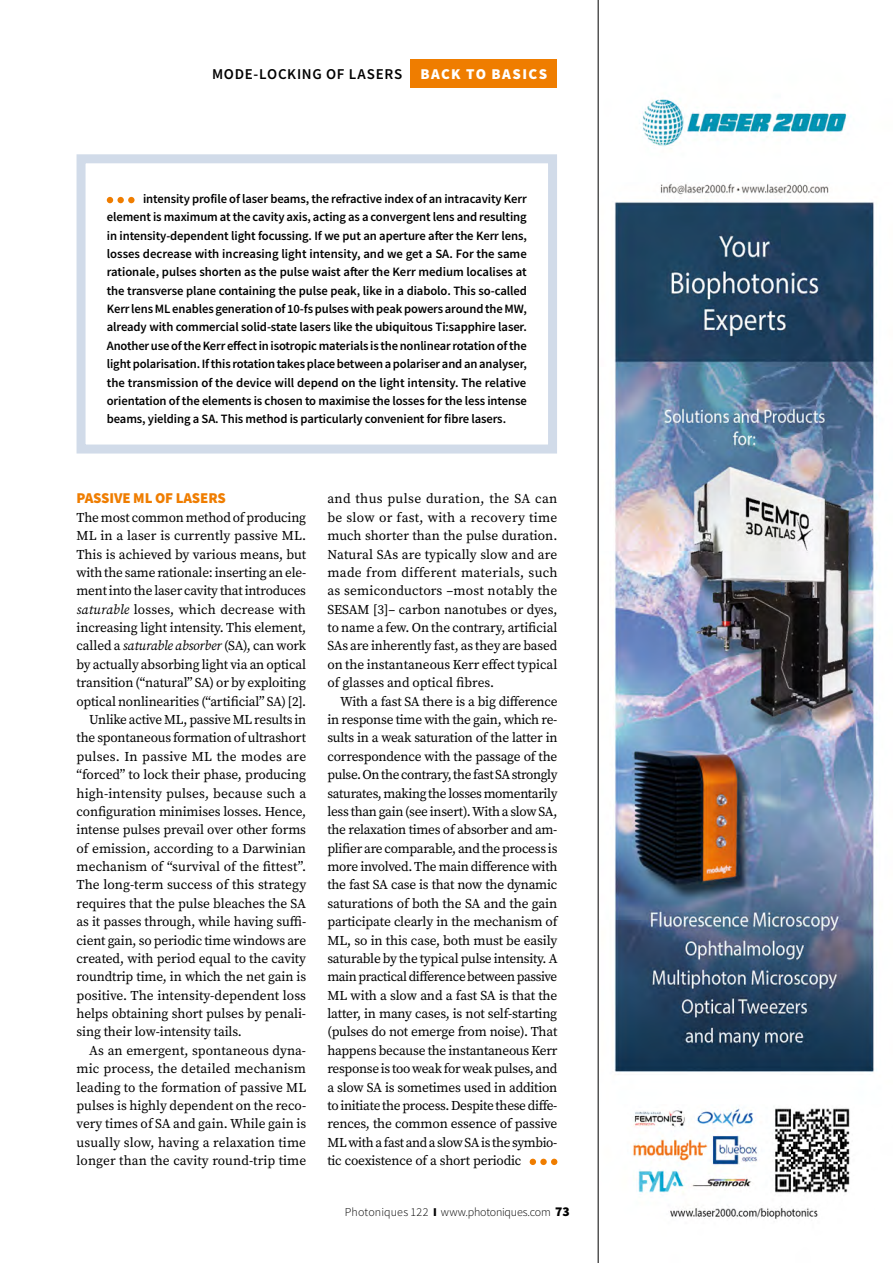
<style>
.page{position:relative;width:893px;height:1263px;background:#fff}
.page>*{position:absolute;margin:0;border:0;box-sizing:border-box;transform-origin:0 0}
.t1{font:600 15px "Source Sans Pro";letter-spacing:.05em;color:#000}
.t2{font:900 15px "Source Sans Pro";letter-spacing:-.01em;color:#ef7d00}
.t3{font:13.5px/18.5px "Source Serif Pro";letter-spacing:-.01em;color:#000;text-align:justify}
.t4{font:13.5px "Source Serif Pro";letter-spacing:.01em;color:#000}
.t5{font:13.5px "Source Serif Pro";letter-spacing:.015em;color:#000}
.t6{font:600 12.75px/18.3px "Source Sans Pro";letter-spacing:-.01em;color:#000;text-align:justify}
.t7{font:300 12px "Source Sans Pro";letter-spacing:.005em;color:#000}
.s1{font-weight:900;color:#fff}
.s2{font-style:italic}
.s3{font-weight:900}
.s4{font-weight:900;font-size:13.5px}
</style>
<div class="page">
<div style="left:411px;top:60px;width:146px;height:28px;background:#ef7d00"></div>
<img style="left:598px;top:0;width:279px;height:1263px">
<svg style="left:530px;top:1159px;width:6px;height:6px"></svg>
<div style="left:540px;top:1159px;width:7px;height:6px;background:#ef7d00;border-radius:50%"></div>
<svg style="left:551px;top:1159px;width:6px;height:6px"></svg>
<div style="left:77px;top:154px;width:480px;height:299px;border:9px solid #d1dbe9"></div>
<svg style="left:107px;top:197px;width:6px;height:6px"></svg>
<div style="left:117px;top:197px;width:7px;height:6px;background:#ef7d00;border-radius:50%"></div>
<div style="left:128px;top:197px;width:7px;height:6px;background:#ef7d00;border-radius:50%"></div>
<p class="t1" style="left:212px;top:64px;width:337px">MODE-LOCKING OF LASERS <span class="s1">BACK TO BASICS</span></p>
<p class="t6" style="left:107px;top:189px;width:422px;text-indent:36px">intensity profile of laser beams, the refractive index of an intracavity Kerr element is maximum at the cavity axis, acting as a convergent lens and resulting in intensity-dependent light focussing. If we put an aperture after the Kerr lens, losses decrease with increasing light intensity, and we get a SA. For the same rationale, pulses shorten as the pulse waist after the Kerr medium localises at the transverse plane containing the pulse peak, like in a diabolo. This so-called Kerr lens ML enables generation of 10-fs pulses with peak powers around the MW, already with commercial solid-state lasers like the ubiquitous Ti:sapphire laser.<br>Another use of the Kerr effect in isotropic materials is the nonlinear rotation of the light polarisation. If this rotation takes place between a polariser and an analyser, the transmission of the device will depend on the light intensity. The relative orientation of the elements is chosen to maximise the losses for the less intense beams, yielding a SA. This method is particularly convenient for fibre lasers.</p>
<p class="t2" style="left:77px;top:488px;width:151px">PASSIVE ML OF LASERS</p>
<p class="t3" style="left:77px;top:508px;width:231px">The most common method of producing</p>
<p class="t3" style="left:77px;top:526px;width:231px">ML in a laser is currently passive ML.</p>
<p class="t3" style="left:77px;top:545px;width:231px">This is achieved by various means, but</p>
<p class="t3" style="left:77px;top:563px;width:231px">with the same rationale: inserting an ele-</p>
<p class="t3" style="left:77px;top:582px;width:231px">ment into the laser cavity that introduces</p>
<p class="t4" style="left:77px;top:600px;width:231px"><span class="s2">saturable</span> losses, which decrease with</p>
<p class="t3" style="left:77px;top:618px;width:231px">increasing light intensity. This element,</p>
<p class="t3" style="left:77px;top:637px;width:231px">called a <span class="s2">saturable absorber</span> (SA), can work</p>
<p class="t3" style="left:77px;top:655px;width:231px">by actually absorbing light via an optical</p>
<p class="t3" style="left:77px;top:673px;width:231px">transition (“natural” SA) or by exploiting</p>
<p class="t3" style="left:77px;top:692px;width:231px">optical nonlinearities (“artificial” SA) [2].</p>
<p class="t3" style="left:89px;top:710px;width:218px">Unlike active ML, passive ML results in</p>
<p class="t3" style="left:77px;top:729px;width:231px">the spontaneous formation of ultrashort</p>
<p class="t5" style="left:77px;top:747px;width:231px">pulses. In passive ML the modes are</p>
<p class="t3" style="left:77px;top:765px;width:231px">“forced” to lock their phase, producing</p>
<p class="t4" style="left:77px;top:784px;width:231px">high-intensity pulses, because such a</p>
<p class="t3" style="left:77px;top:802px;width:231px">configuration minimises losses. Hence,</p>
<p class="t3" style="left:77px;top:820px;width:231px">intense pulses prevail over other forms</p>
<p class="t3" style="left:77px;top:839px;width:231px">of emission, according to a Darwinian</p>
<p class="t3" style="left:77px;top:857px;width:231px">mechanism of “survival of the fittest”.</p>
<p class="t3" style="left:77px;top:876px;width:231px">The long-term success of this strategy</p>
<p class="t3" style="left:77px;top:894px;width:231px">requires that the pulse bleaches the SA</p>
<p class="t3" style="left:77px;top:912px;width:231px">as it passes through, while having suffi-</p>
<p class="t3" style="left:77px;top:931px;width:231px">cient gain, so periodic time windows are</p>
<p class="t3" style="left:77px;top:949px;width:231px">created, with period equal to the cavity</p>
<p class="t3" style="left:77px;top:967px;width:231px">roundtrip time, in which the net gain is</p>
<p class="t3" style="left:77px;top:986px;width:231px">positive. The intensity-dependent loss</p>
<p class="t3" style="left:77px;top:1004px;width:231px">helps obtaining short pulses by penali-</p>
<p class="t3" style="left:77px;top:1023px;width:167px">sing their low-intensity tails.</p>
<p class="t3" style="left:89px;top:1041px;width:218px">As an emergent, spontaneous dyna-</p>
<p class="t4" style="left:77px;top:1060px;width:231px">mic process, the detailed mechanism</p>
<p class="t3" style="left:77px;top:1078px;width:231px">leading to the formation of passive ML</p>
<p class="t3" style="left:77px;top:1096px;width:231px">pulses is highly dependent on the reco-</p>
<p class="t3" style="left:77px;top:1114px;width:231px">very times of SA and gain. While gain is</p>
<p class="t3" style="left:77px;top:1133px;width:231px">usually slow, having a relaxation time</p>
<p class="t3" style="left:77px;top:1151px;width:231px">longer than the cavity round-trip time</p>
<p class="t3" style="left:327px;top:490px;width:232px">and thus pulse duration, the SA can be slow or fast, with a recovery time much shorter than the pulse duration.<br>Natural SAs are typically slow and are made from different materials, such as semiconductors –most notably the SESAM [3]– carbon nanotubes or dyes, to name a few. On the contrary, artificial SAs are inherently fast, as they are based on the instantaneous Kerr effect typical of glasses and optical fibres.</p>
<p class="t3" style="left:327px;top:692px;width:232px;text-indent:13px">With a fast SA there is a big difference in response time with the gain, which re&shy;sults in a weak saturation of the latter in correspondence with the passage of the pulse. On the contrary, the fast SA strongly saturates, making the losses momentarily less than gain (see insert). With a slow SA, the relaxation times of absorber and am&shy;plifier are comparable, and the process is more involved. The main difference with the fast SA case is that now the dynamic saturations of both the SA and the gain participate clearly in the mechanism of ML, so in this case, both must be easily saturable by the typical pulse intensity. A main practical difference between passive ML with a slow and a fast SA is that the latter, in many cases, is not self-starting (pulses do not emerge from noise). That happens because the instantaneous Kerr response is too weak for weak pulses, and a slow SA is sometimes used in addition to initiate the process. Despite these diffe&shy;rences, the common essence of passive ML with a fast and a slow SA is the symbio&shy;tic coexistence of a short periodic</p>
<p class="t7" style="left:345px;top:1205px;width:226px">Photoniques 122 <span class="s3">I</span> www.photoniques.com <span class="s4">73</span></p>
</div>
